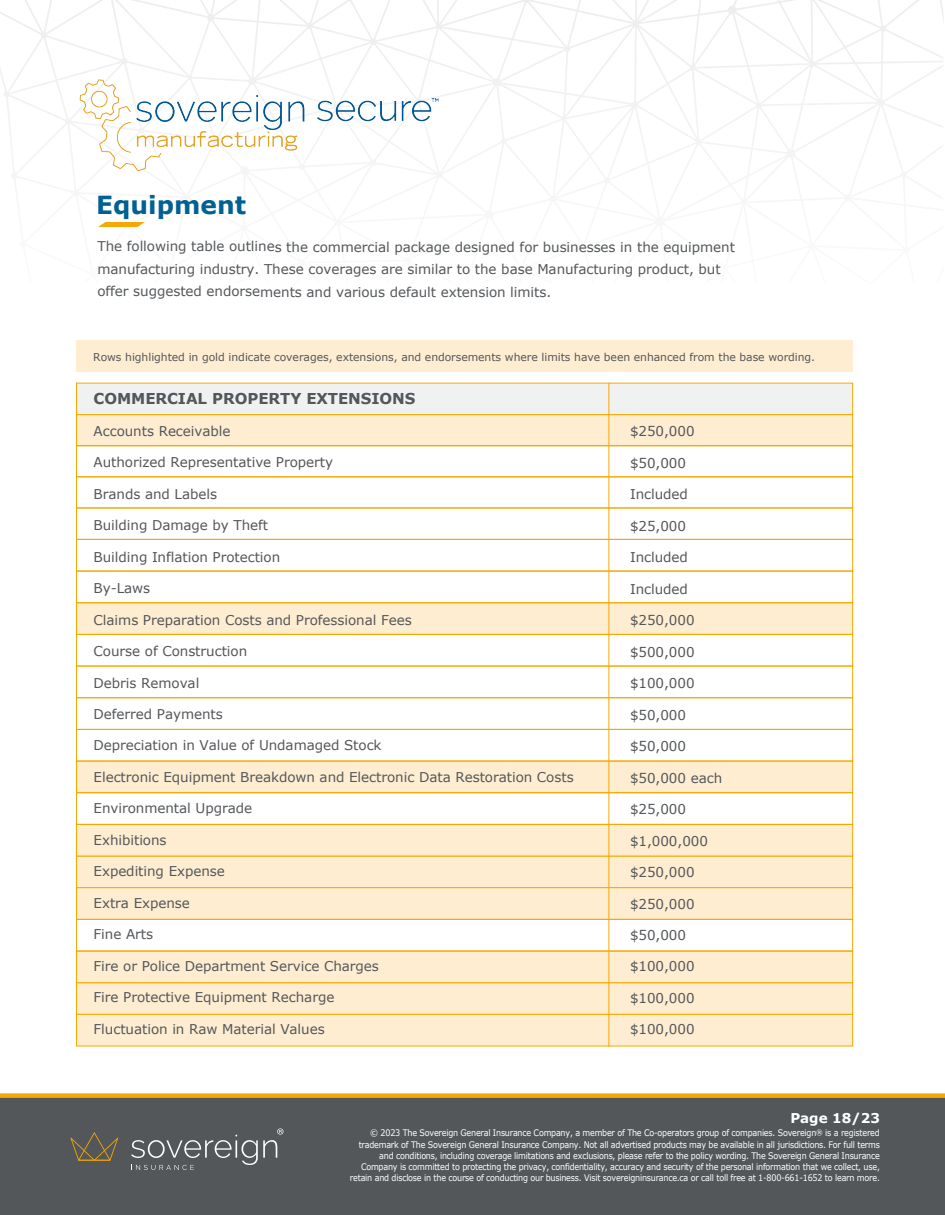
<style>
.page{position:relative;width:945px;height:1215px;background:#fff}
.page>*{position:absolute;margin:0;border:0;box-sizing:border-box;transform-origin:0 0}
.t1{font:700 24.9px "Verdana";color:#006192}
.t2{font:700 15px "Verdana";letter-spacing:-.005em;color:#54575a}
.t3{font:13.5px/22.5px "Verdana";letter-spacing:-.005em;color:#54575a}
.t4{font:700 13.5px "Verdana";color:#fff}
.t5{font:10.8px "Verdana";letter-spacing:-.005em;color:#54575a}
.t6{font:9px/11.2px "Verdana";letter-spacing:-.025em;color:#fff;text-align:right;scale:.89 1}
</style>
<div class="page">
<div style="left:76px;top:761px;width:777px;height:32px;background:#ffedd1;border:1px solid #f6a800"></div>
<div style="left:0;top:1095px;width:945px;height:120px;background:#54575a"></div>
<svg style="left:70px;top:1132px;width:48px;height:29px"></svg>
<svg style="left:131px;top:1128px;width:152px;height:42px"></svg>
<div style="left:0;top:1093px;width:945px;height:5px;background:#f6a800"></div>
<div style="left:77px;top:340px;width:776px;height:32px;background:#ffedd1"></div>
<svg style="left:0;top:0;width:943px;height:164px"></svg>
<img style="left:41px;top:36px;width:432px;height:136px">
<div style="left:76px;top:983px;width:777px;height:32px;background:#ffedd1"></div>
<div style="left:76px;top:951px;width:777px;height:32px;background:#ffedd1;border:1px solid #f6a800"></div>
<div style="left:76px;top:1014px;width:777px;height:32px;background:#ffedd1;border:1px solid #f6a800"></div>
<div style="left:76px;top:856px;width:777px;height:32px;background:#ffedd1;border:1px solid #f6a800"></div>
<div style="left:76px;top:824px;width:777px;height:32px;background:#ffedd1"></div>
<div style="left:76px;top:888px;width:777px;height:32px;background:#ffedd1"></div>
<div style="left:76px;top:603px;width:777px;height:32px;background:#ffedd1"></div>
<div style="left:76px;top:414px;width:777px;height:32px;background:#ffedd1;border:1px solid #f6a800"></div>
<div style="left:76px;top:508px;width:777px;height:32px;border:1px solid #f6a800"></div>
<div style="left:76px;top:383px;width:777px;height:32px;background:#f0f1f1;border:1px solid #f6a800"></div>
<div style="left:76px;top:446px;width:777px;height:31px;border:1px solid #f6a800"></div>
<div style="left:76px;top:477px;width:777px;height:31px;border:1px solid #f6a800"></div>
<div style="left:76px;top:571px;width:777px;height:32px;border:1px solid #f6a800"></div>
<div style="left:76px;top:634px;width:777px;height:32px;border:1px solid #f6a800"></div>
<div style="left:76px;top:666px;width:777px;height:32px;border:1px solid #f6a800"></div>
<div style="left:76px;top:698px;width:777px;height:32px;border:1px solid #f6a800"></div>
<div style="left:76px;top:793px;width:777px;height:32px;border:1px solid #f6a800"></div>
<div style="left:76px;top:919px;width:777px;height:32px;border:1px solid #f6a800"></div>
<hr style="left:609px;top:383px;width:1px;height:664px;background:#f6a800">
<svg style="left:98px;top:222px;width:47px;height:5px"></svg>
<h1 class="t1" style="left:96px;top:188px;width:152px">Equipment</h1>
<p class="t3" style="left:97px;top:236px;width:639px">The following table outlines the commercial package designed for businesses in the equipment manufacturing industry. These coverages are similar to the base Manufacturing product, but offer suggested endorsements and various default extension limits.</p>
<p class="t5" style="left:93px;top:351px;width:723px">Rows highlighted in gold indicate coverages, extensions, and endorsements where limits have been enhanced from the base wording.</p>
<p class="t2" style="left:94px;top:389px;width:323px">COMMERCIAL PROPERTY EXTENSIONS</p>
<p class="t3" style="left:94px;top:420px;width:138px">Accounts Receivable</p>
<p class="t3" style="left:94px;top:451px;width:241px">Authorized Representative Property</p>
<p class="t3" style="left:94px;top:483px;width:125px">Brands and Labels</p>
<p class="t3" style="left:94px;top:514px;width:176px">Building Damage by Theft</p>
<p class="t3" style="left:94px;top:546px;width:188px">Building Inflation Protection</p>
<p class="t3" style="left:94px;top:577px;width:58px">By-Laws</p>
<p class="t3" style="left:94px;top:609px;width:320px">Claims Preparation Costs and Professional Fees</p>
<p class="t3" style="left:94px;top:640px;width:155px">Course of Construction</p>
<p class="t3" style="left:94px;top:672px;width:107px">Debris Removal</p>
<p class="t3" style="left:94px;top:703px;width:131px">Deferred Payments</p>
<p class="t3" style="left:94px;top:735px;width:290px">Depreciation in Value of Undamaged Stock</p>
<p class="t3" style="left:94px;top:766px;width:482px">Electronic Equipment Breakdown and Electronic Data Restoration Costs</p>
<p class="t3" style="left:94px;top:798px;width:160px">Environmental Upgrade</p>
<p class="t3" style="left:94px;top:829px;width:74px">Exhibitions</p>
<p class="t3" style="left:94px;top:861px;width:133px">Expediting Expense</p>
<p class="t3" style="left:94px;top:892px;width:98px">Extra Expense</p>
<p class="t3" style="left:94px;top:924px;width:61px">Fine Arts</p>
<p class="t3" style="left:94px;top:955px;width:287px">Fire or Police Department Service Charges</p>
<p class="t3" style="left:94px;top:987px;width:242px">Fire Protective Equipment Recharge</p>
<p class="t3" style="left:94px;top:1018px;width:233px">Fluctuation in Raw Material Values</p>
<p class="t3" style="left:630px;top:420px;width:66px">$250,000</p>
<p class="t3" style="left:630px;top:452px;width:58px">$50,000</p>
<p class="t3" style="left:630px;top:483px;width:59px">Included</p>
<p class="t3" style="left:630px;top:515px;width:58px">$25,000</p>
<p class="t3" style="left:630px;top:546px;width:59px">Included</p>
<p class="t3" style="left:630px;top:578px;width:59px">Included</p>
<p class="t3" style="left:630px;top:609px;width:66px">$250,000</p>
<p class="t3" style="left:630px;top:641px;width:66px">$500,000</p>
<p class="t3" style="left:630px;top:672px;width:66px">$100,000</p>
<p class="t3" style="left:630px;top:704px;width:58px">$50,000</p>
<p class="t3" style="left:630px;top:735px;width:58px">$50,000</p>
<p class="t3" style="left:630px;top:767px;width:94px">$50,000 each</p>
<p class="t3" style="left:630px;top:798px;width:58px">$25,000</p>
<p class="t3" style="left:630px;top:830px;width:79px">$1,000,000</p>
<p class="t3" style="left:630px;top:861px;width:66px">$250,000</p>
<p class="t3" style="left:630px;top:893px;width:66px">$250,000</p>
<p class="t3" style="left:630px;top:924px;width:58px">$50,000</p>
<p class="t3" style="left:630px;top:956px;width:66px">$100,000</p>
<p class="t3" style="left:630px;top:987px;width:66px">$100,000</p>
<p class="t3" style="left:630px;top:1019px;width:66px">$100,000</p>
<p class="t4" style="left:790px;top:1109px;width:91px">Page 18/23</p>
<p class="t6" style="left:350px;top:1128px;width:597px">© 2023 The Sovereign General Insurance Company, a member of The Co-operators group of companies. Sovereign<sup>®</sup> is a registered trademark of The Sovereign General Insurance Company. Not all advertised products may be available in all jurisdictions. For full terms and conditions, including coverage limitations and exclusions, please refer to the policy wording. The Sovereign General Insurance Company is committed to protecting the privacy, confidentiality, accuracy and security of the personal information that we collect, use, retain and disclose in the course of conducting our business. Visit sovereigninsurance.ca or call toll free at 1-800-661-1652 to learn more.</p>
</div>
